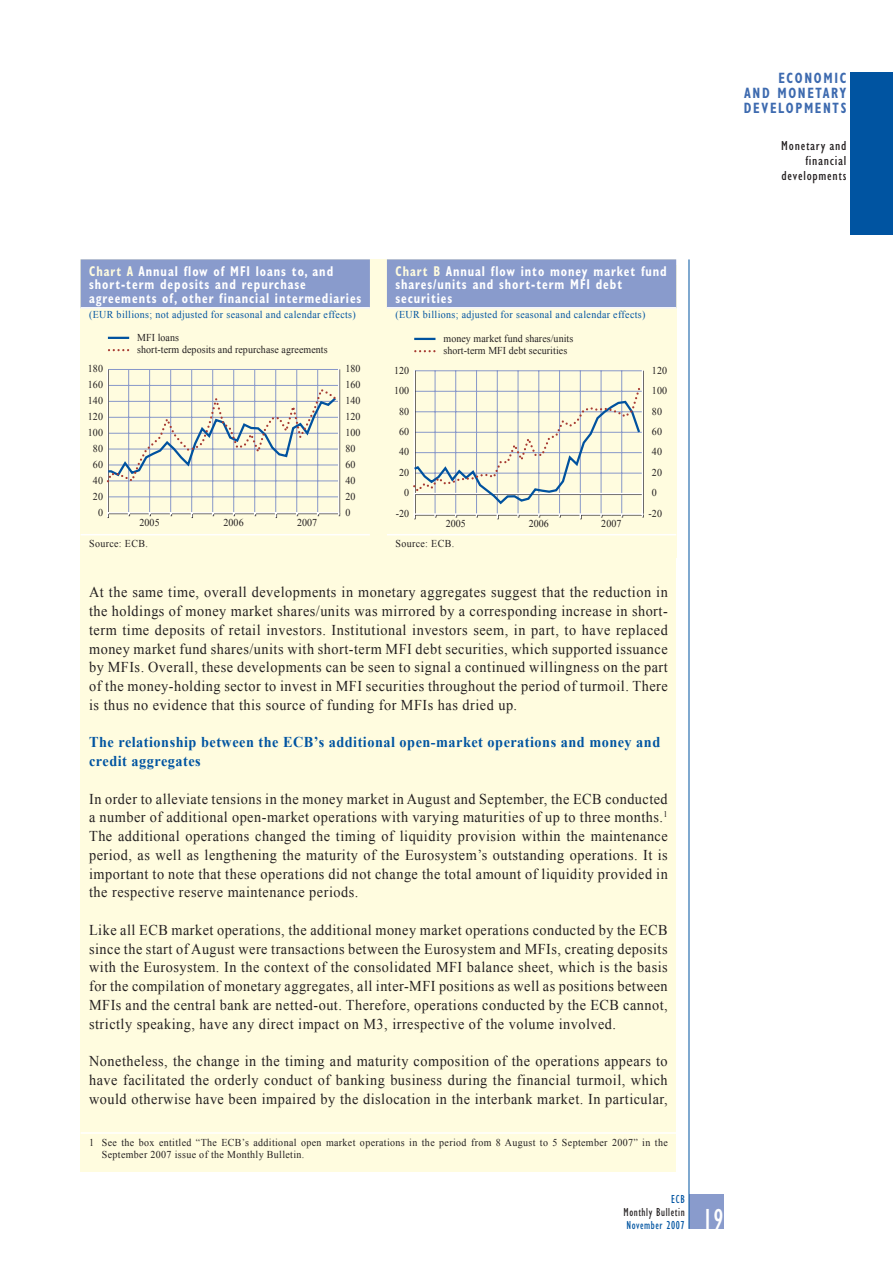
<style>
.page{position:relative;width:893px;height:1263px;background:#fff}
.page>*{position:absolute;margin:0;border:0;box-sizing:border-box;transform-origin:0 0}
.t1{font:condensed 30px "Gill Sans";color:#fff;scale:.95 1}
.t2{font:15px/18.8px "Times New Roman";letter-spacing:.035em;color:#231f20;text-align:justify;scale:.95 1}
.t3{font:700 15px/18.8px "Times New Roman";letter-spacing:.035em;color:#0054a1;scale:.95 1}
.t4{font:700 condensed 15px/15px "Gill Sans";letter-spacing:.13em;color:#3d6aaf;text-align:justify;scale:.85 1}
.t5{font:700 condensed 14.25px/13.5px "Gill Sans";letter-spacing:.075em;color:#fff;scale:.85 1}
.t6{font:condensed 13.5px/15px "Gill Sans";letter-spacing:.05em;color:#231f20;text-align:right;scale:1.1 1}
.t7{font:condensed 12px "Gill Sans";letter-spacing:.05em;color:#0054a1;scale:.95 1}
.t8{font:condensed 12px "Gill Sans";letter-spacing:.05em;color:#231f20;scale:.95 1}
.t9{font:10.5px/12px "Times New Roman";letter-spacing:.005em;color:#231f20;scale:.95 1}
.t10{font:10.5px/12px "Times New Roman";letter-spacing:.035em;color:#231f20;scale:.95 1}
.t11{font:10.5px "Times New Roman";letter-spacing:.035em;color:#0054a1;scale:.95 1}
.s1{color:#fffcdf}
</style>
<div class="page">
<div style="left:689px;top:1195px;width:34px;height:34px;background:#899bcc"></div>
<hr style="left:688px;top:259px;width:1px;height:970px;background:#0054a1">
<div style="left:850px;top:72px;width:42px;height:163px;background:#0054a1"></div>
<div style="left:81px;top:259px;width:595px;height:913px;background:#fffcdf"></div>
<div style="left:81px;top:259px;width:289px;height:49px;background:#899bcc"></div>
<hr style="left:81px;top:307px;width:289px;height:2px;background:#fff">
<hr style="left:81px;top:534px;width:289px;height:1px;background:#fff">
<hr style="left:317px;top:369px;width:1px;height:144px;background:#8898c9">
<hr style="left:296px;top:369px;width:1px;height:144px;background:#8898c9">
<hr style="left:254px;top:369px;width:1px;height:144px;background:#8898c9">
<hr style="left:275px;top:369px;width:1px;height:144px;background:#8898c9">
<hr style="left:233px;top:369px;width:1px;height:144px;background:#8898c9">
<hr style="left:212px;top:369px;width:1px;height:144px;background:#8898c9">
<hr style="left:170px;top:369px;width:1px;height:144px;background:#8898c9">
<hr style="left:191px;top:369px;width:1px;height:144px;background:#8898c9">
<hr style="left:149px;top:369px;width:1px;height:144px;background:#8898c9">
<hr style="left:128px;top:369px;width:1px;height:144px;background:#8898c9">
<hr style="left:108px;top:497px;width:231px;height:1px;background:#8898c9">
<hr style="left:107px;top:370px;width:2px;height:143px;background:#231f20">
<hr style="left:338px;top:370px;width:2px;height:143px;background:#231f20">
<hr style="left:108px;top:512px;width:231px;height:2px;background:#fff">
<hr style="left:107px;top:369px;width:1px;height:144px;background:#fff">
<hr style="left:338px;top:369px;width:1px;height:144px;background:#fff">
<svg style="left:106px;top:336px;width:232px;height:148px"></svg>
<div style="left:387px;top:259px;width:289px;height:49px;background:#899bcc"></div>
<hr style="left:387px;top:307px;width:289px;height:2px;background:#fff">
<hr style="left:387px;top:534px;width:289px;height:1px;background:#fff">
<hr style="left:414px;top:338px;width:21px;height:2px;background:#00529f">
<svg style="left:415px;top:350px;width:21px;height:2px"></svg>
<svg style="left:413px;top:370px;width:231px;height:149px"></svg>
<hr style="left:81px;top:1132px;width:595px;height:2px;background:#fff">
<p class="t4" style="left:744px;top:72px;width:122px;text-indent:35px">ECONOMIC AND MONETARY DEVELOPMENTS</p>
<p class="t6" style="left:781px;top:140px;width:61px">Monetary and financial developments</p>
<p class="t5" style="left:89px;top:266px;width:322px"><span class="s1">Chart A</span> Annual flow of MFI loans to, and short-term deposits and repurchase agreements of, other financial intermediaries</p>
<p class="t11" style="left:89px;top:308px;width:282px">(EUR billions; not adjusted for seasonal and calendar effects)</p>
<p class="t5" style="left:395px;top:266px;width:321px"><span class="s1">Chart B</span> Annual flow into money market fund shares/units and short-term MFI debt securities</p>
<p class="t11" style="left:395px;top:308px;width:265px">(EUR billions; adjusted for seasonal and calendar effects)</p>
<p class="t9" style="left:137px;top:331px;width:202px">MFI loans<br>short-term deposits and repurchase agreements</p>
<p class="t9" style="left:443px;top:332px;width:138px">money market fund shares/units short-term MFI debt securities</p>
<p class="t9" style="left:88px;top:363px;width:17px">180</p>
<p class="t9" style="left:345px;top:363px;width:17px">180</p>
<p class="t9" style="left:394px;top:364px;width:17px">120</p>
<p class="t9" style="left:652px;top:364px;width:17px">120</p>
<p class="t9" style="left:88px;top:379px;width:17px">160</p>
<p class="t9" style="left:345px;top:379px;width:17px">160</p>
<p class="t9" style="left:394px;top:385px;width:17px">100</p>
<p class="t9" style="left:652px;top:385px;width:17px">100</p>
<p class="t9" style="left:88px;top:395px;width:17px">140</p>
<p class="t9" style="left:345px;top:395px;width:17px">140</p>
<p class="t9" style="left:88px;top:411px;width:17px">120</p>
<p class="t9" style="left:345px;top:411px;width:17px">120</p>
<p class="t9" style="left:399px;top:405px;width:12px">80</p>
<p class="t9" style="left:652px;top:405px;width:12px">80</p>
<p class="t9" style="left:88px;top:426px;width:17px">100</p>
<p class="t9" style="left:345px;top:426px;width:17px">100</p>
<p class="t9" style="left:399px;top:426px;width:12px">60</p>
<p class="t9" style="left:652px;top:426px;width:12px">60</p>
<p class="t9" style="left:93px;top:442px;width:12px">80</p>
<p class="t9" style="left:345px;top:442px;width:12px">80</p>
<p class="t9" style="left:399px;top:446px;width:12px">40</p>
<p class="t9" style="left:652px;top:446px;width:12px">40</p>
<p class="t9" style="left:93px;top:458px;width:12px">60</p>
<p class="t9" style="left:93px;top:474px;width:12px">40</p>
<p class="t9" style="left:345px;top:458px;width:12px">60</p>
<p class="t9" style="left:345px;top:474px;width:12px">40</p>
<p class="t9" style="left:399px;top:466px;width:12px">20</p>
<p class="t9" style="left:652px;top:466px;width:12px">20</p>
<p class="t9" style="left:93px;top:490px;width:12px">20</p>
<p class="t9" style="left:345px;top:490px;width:12px">20</p>
<p class="t9" style="left:404px;top:487px;width:7px">0</p>
<p class="t9" style="left:652px;top:487px;width:7px">0</p>
<p class="t9" style="left:98px;top:506px;width:7px">0</p>
<p class="t9" style="left:345px;top:506px;width:7px">0</p>
<p class="t9" style="left:395px;top:507px;width:16px">-20</p>
<p class="t9" style="left:648px;top:507px;width:16px">-20</p>
<p class="t9" style="left:139px;top:517px;width:23px">2005</p>
<p class="t9" style="left:223px;top:517px;width:23px">2006</p>
<p class="t9" style="left:297px;top:517px;width:23px">2007</p>
<p class="t9" style="left:445px;top:518px;width:23px">2005</p>
<p class="t9" style="left:528px;top:518px;width:23px">2006</p>
<p class="t9" style="left:601px;top:518px;width:23px">2007</p>
<p class="t10" style="left:89px;top:538px;width:63px">Source: ECB.</p>
<p class="t10" style="left:395px;top:538px;width:63px">Source: ECB.</p>
<p class="t2" style="left:89px;top:583px;width:610px">At the same time, overall developments in monetary aggregates suggest that the reduction in the holdings of money market shares/units was mirrored by a corresponding increase in short&shy;term time deposits of retail investors. Institutional investors seem, in part, to have replaced money market fund shares/units with short-term MFI debt securities, which supported issuance by MFIs. Overall, these developments can be seen to signal a continued willingness on the part of the money-holding sector to invest in MFI securities throughout the period of turmoil. There is thus no evidence that this source of funding for MFIs has dried up.</p>
<p class="t3" style="left:89px;top:733px;width:602px">The relationship between the ECB’s additional open-market operations and money and credit aggregates</p>
<p class="t2" style="left:89px;top:789px;width:610px">In order to alleviate tensions in the money market in August and September, the ECB conducted a number of additional open-market operations with varying maturities of up to three months.<sup>1<br></sup>The additional operations changed the timing of liquidity provision within the maintenance period, as well as lengthening the maturity of the Eurosystem’s outstanding operations. It is important to note that these operations did not change the total amount of liquidity provided in the respective reserve maintenance periods.</p>
<p class="t2" style="left:89px;top:920px;width:610px">Like all ECB market operations, the additional money market operations conducted by the ECB since the start of August were transactions between the Eurosystem and MFIs, creating deposits with the Eurosystem. In the context of the consolidated MFI balance sheet, which is the basis for the compilation of monetary aggregates, all inter-MFI positions as well as positions between MFIs and the central bank are netted-out. Therefore, operations conducted by the ECB cannot, strictly speaking, have any direct impact on M3, irrespective of the volume involved.</p>
<p class="t2" style="left:89px;top:1052px;width:610px">Nonetheless, the change in the timing and maturity composition of the operations appears to have facilitated the orderly conduct of banking business during the financial turmoil, which would otherwise have been impaired by the dislocation in the interbank market. In particular,</p>
<p class="t10" style="left:102px;top:1136px;width:597px;text-indent:-13px">1 See the box entitled “The ECB’s additional open market operations in the period from 8 August to 5 September 2007” in the<br>September 2007 issue of the Monthly Bulletin.</p>
<p class="t7" style="left:671px;top:1195px;width:16px">ECB</p>
<p class="t8" style="left:623px;top:1208px;width:66px">Monthly Bulletin</p>
<p class="t7" style="left:626px;top:1221px;width:63px">November 2007</p>
<h1 class="t1" style="left:702px;top:1208px;width:23px">19</h1>
</div>
